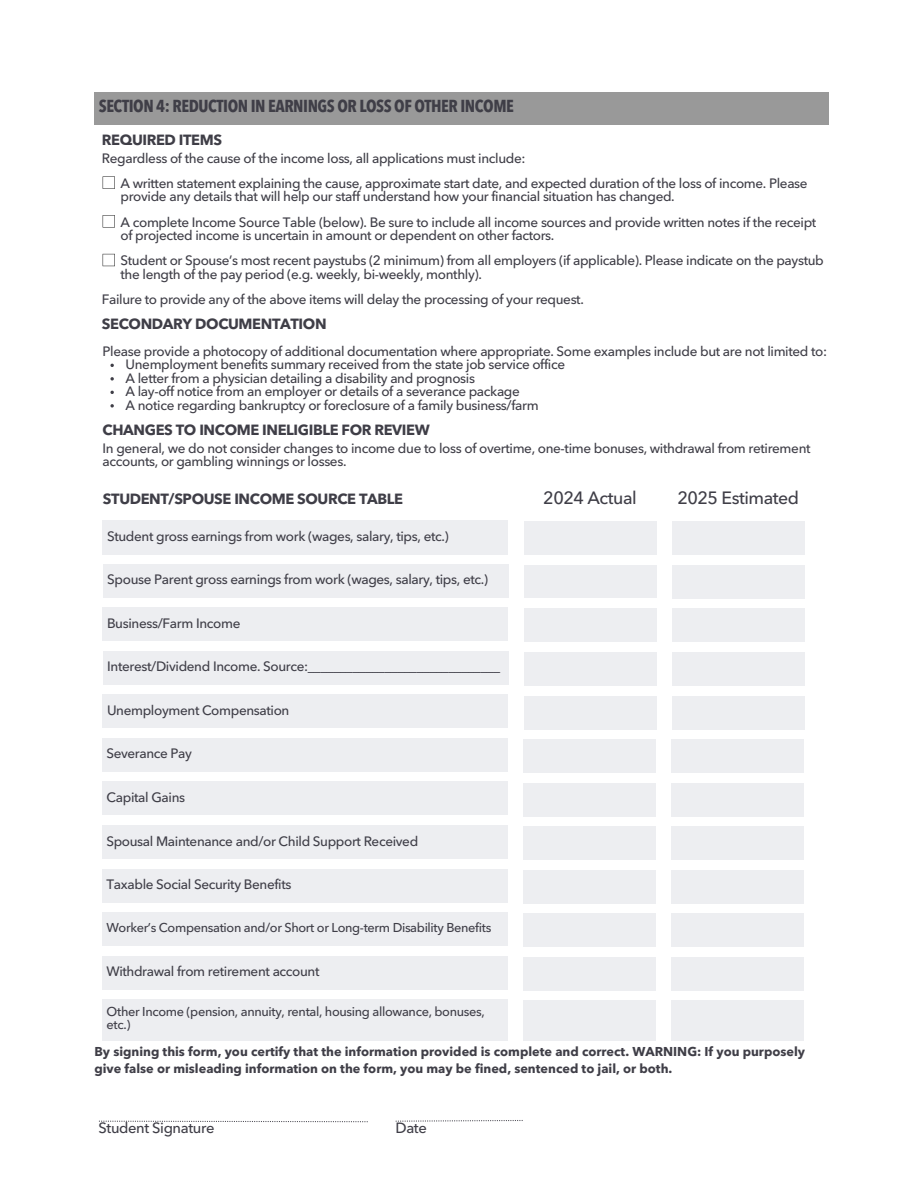
<style>
.page{position:relative;width:918px;height:1188px;background:#fff}
.page>*{position:absolute;margin:0;border:0;box-sizing:border-box;transform-origin:0 0}
.t1{font:500 17.7px "Avenir Next LT Pro";letter-spacing:-.025em;color:#3f3e47}
.t2{font:700 condensed 17.25px "Avenir Next LT Pro";letter-spacing:-.025em;color:#3f3e47}
.t3{font:700 14.7px "Avenir Next LT Pro";letter-spacing:-.025em;color:#3f3e47}
.t4{font:500 14.7px "Avenir Next LT Pro";letter-spacing:-.025em;color:#3f3e47}
.t5{font:500 13.5px/13.5px "Avenir Next LT Pro";letter-spacing:-.025em;color:#3f3e47}
.t6{font:700 12.75px/17px "Avenir Next LT Pro";color:#3f3e47}
.t7{font:500 12.75px/12.3px "Avenir Next LT Pro";letter-spacing:-.025em;color:#3f3e47}
</style>
<div class="page">
<svg style="left:99px;top:1121px;width:269px;height:1px"></svg>
<svg style="left:396px;top:1120px;width:127px;height:2px"></svg>
<div style="left:103px;top:564px;width:405px;height:33px;background:#edeef1"></div>
<div style="left:672px;top:565px;width:133px;height:34px;background:#edeef1"></div>
<div style="left:672px;top:522px;width:133px;height:33px;background:#edeef1"></div>
<div style="left:103px;top:521px;width:405px;height:34px;background:#edeef1"></div>
<div style="left:103px;top:608px;width:405px;height:33px;background:#edeef1"></div>
<div style="left:103px;top:651px;width:405px;height:34px;background:#edeef1"></div>
<div style="left:103px;top:695px;width:405px;height:33px;background:#edeef1"></div>
<div style="left:672px;top:609px;width:133px;height:33px;background:#edeef1"></div>
<div style="left:672px;top:652px;width:133px;height:34px;background:#edeef1"></div>
<div style="left:672px;top:696px;width:133px;height:33px;background:#edeef1"></div>
<div style="left:94px;top:92px;width:735px;height:33px;background:#999"></div>
<svg style="left:103px;top:176px;width:12px;height:13px"></svg>
<svg style="left:103px;top:215px;width:12px;height:13px"></svg>
<svg style="left:103px;top:254px;width:12px;height:12px"></svg>
<svg style="left:110px;top:364px;width:4px;height:3px"></svg>
<svg style="left:110px;top:377px;width:4px;height:4px"></svg>
<svg style="left:110px;top:391px;width:4px;height:3px"></svg>
<svg style="left:110px;top:404px;width:4px;height:4px"></svg>
<div style="left:524px;top:565px;width:133px;height:32px;background:#edeef1"></div>
<div style="left:524px;top:522px;width:133px;height:33px;background:#edeef1"></div>
<div style="left:524px;top:609px;width:133px;height:33px;background:#edeef1"></div>
<div style="left:524px;top:652px;width:133px;height:34px;background:#edeef1"></div>
<div style="left:524px;top:696px;width:133px;height:33px;background:#edeef1"></div>
<div style="left:102px;top:782px;width:406px;height:33px;background:#edeef1"></div>
<div style="left:671px;top:783px;width:133px;height:33px;background:#edeef1"></div>
<div style="left:671px;top:739px;width:133px;height:34px;background:#edeef1"></div>
<div style="left:102px;top:738px;width:406px;height:34px;background:#edeef1"></div>
<div style="left:102px;top:825px;width:405px;height:34px;background:#edeef1"></div>
<div style="left:102px;top:869px;width:406px;height:33px;background:#edeef1"></div>
<div style="left:102px;top:912px;width:405px;height:34px;background:#edeef1"></div>
<div style="left:671px;top:826px;width:133px;height:34px;background:#edeef1"></div>
<div style="left:671px;top:870px;width:133px;height:33px;background:#edeef1"></div>
<div style="left:671px;top:914px;width:133px;height:33px;background:#edeef1"></div>
<div style="left:523px;top:783px;width:133px;height:33px;background:#edeef1"></div>
<div style="left:523px;top:739px;width:133px;height:34px;background:#edeef1"></div>
<div style="left:523px;top:826px;width:133px;height:34px;background:#edeef1"></div>
<div style="left:523px;top:870px;width:133px;height:33px;background:#edeef1"></div>
<div style="left:523px;top:914px;width:133px;height:33px;background:#edeef1"></div>
<div style="left:102px;top:956px;width:405px;height:33px;background:#edeef1"></div>
<div style="left:102px;top:999px;width:406px;height:42px;background:#edeef1"></div>
<div style="left:671px;top:957px;width:133px;height:33px;background:#edeef1"></div>
<div style="left:671px;top:1001px;width:133px;height:40px;background:#edeef1"></div>
<div style="left:523px;top:957px;width:133px;height:33px;background:#edeef1"></div>
<div style="left:523px;top:1001px;width:133px;height:40px;background:#edeef1"></div>
<h4 class="t2" style="left:99px;top:99px;width:417px">SECTION 4: REDUCTION IN EARNINGS OR LOSS OF OTHER INCOME</h4>
<h3 class="t3" style="left:102px;top:134px;width:122px">REQUIRED ITEMS</h3>
<h4 class="t5" style="left:102px;top:153px;width:425px">Regardless of the cause of the income loss, all applications must include:</h4>
<p class="t5" style="left:121px;top:178px;width:689px">A written statement explaining the cause, approximate start date, and expected duration of the loss of income. Please provide any details that will help our staff understand how your financial situation has changed.</p>
<p class="t5" style="left:121px;top:216px;width:697px">A complete Income Source Table (below). Be sure to include all income sources and provide written notes if the receipt of projected income is uncertain in amount or dependent on other factors.</p>
<p class="t5" style="left:121px;top:255px;width:705px">Student or Spouse’s most recent paystubs (2 minimum) from all employers (if applicable). Please indicate on the paystub the length of the pay period (e.g. weekly, bi-weekly, monthly).</p>
<p class="t5" style="left:102px;top:294px;width:484px">Failure to provide any of the above items will delay the processing of your request.</p>
<h3 class="t3" style="left:102px;top:318px;width:226px">SECONDARY DOCUMENTATION</h3>
<h4 class="t5" style="left:103px;top:346px;width:726px">Please provide a photocopy of additional documentation where appropriate. Some examples include but are not limited to:</h4>
<h3 class="t5" style="left:126px;top:359px;width:441px">Unemployment benefits summary received from the state job service office</h3>
<h2 class="t5" style="left:126px;top:373px;width:351px">A letter from a physician detailing a disability and prognosis</h2>
<h2 class="t5" style="left:126px;top:386px;width:396px">A lay-off notice from an employer or details of a severance package</h2>
<h4 class="t5" style="left:126px;top:400px;width:415px">A notice regarding bankruptcy or foreclosure of a family business/farm</h4>
<h4 class="t3" style="left:103px;top:424px;width:329px">CHANGES TO INCOME INELIGIBLE FOR REVIEW</h4>
<h4 class="t5" style="left:103px;top:442px;width:710px">In general, we do not consider changes to income due to loss of overtime, one-time bonuses, withdrawal from retirement accounts, or gambling winnings or losses.</h4>
<h4 class="t3" style="left:103px;top:493px;width:302px">STUDENT/SPOUSE INCOME SOURCE TABLE</h4>
<h4 class="t1" style="left:543px;top:491px;width:95px">2024 Actual</h4>
<h4 class="t1" style="left:677px;top:491px;width:123px">2025 Estimated</h4>
<h4 class="t5" style="left:107px;top:531px;width:343px">Student gross earnings from work (wages, salary, tips, etc.)</h4>
<p class="t5" style="left:107px;top:574px;width:382px">Spouse Parent gross earnings from work (wages, salary, tips, etc.)</p>
<p class="t5" style="left:107px;top:618px;width:135px">Business/Farm Income</p>
<h4 class="t5" style="left:107px;top:661px;width:394px">Interest/Dividend Income. Source:______________________________</h4>
<p class="t5" style="left:107px;top:705px;width:184px">Unemployment Compensation</p>
<h4 class="t5" style="left:106px;top:748px;width:87px">Severance Pay</h4>
<h4 class="t5" style="left:107px;top:792px;width:80px">Capital Gains</h4>
<h4 class="t5" style="left:106px;top:835px;width:313px">Spousal Maintenance and/or Child Support Received</h4>
<h4 class="t5" style="left:107px;top:879px;width:186px">Taxable Social Security Benefits</h4>
<p class="t7" style="left:106px;top:922px;width:387px">Worker’s Compensation and/or Short or Long-term Disability Benefits</p>
<h4 class="t5" style="left:106px;top:966px;width:215px">Withdrawal from retirement account</h4>
<p class="t7" style="left:107px;top:1007px;width:380px">Other Income (pension, annuity, rental, housing allowance, bonuses, etc.)</p>
<h4 class="t6" style="left:94px;top:1044px;width:712px">By signing this form, you certify that the information provided is complete and correct. WARNING: If you purposely give false or misleading information on the form, you may be fined, sentenced to jail, or both.</h4>
<h1 class="t4" style="left:99px;top:1122px;width:117px">Student Signature</h1>
<h3 class="t4" style="left:396px;top:1122px;width:33px">Date</h3>
</div>
